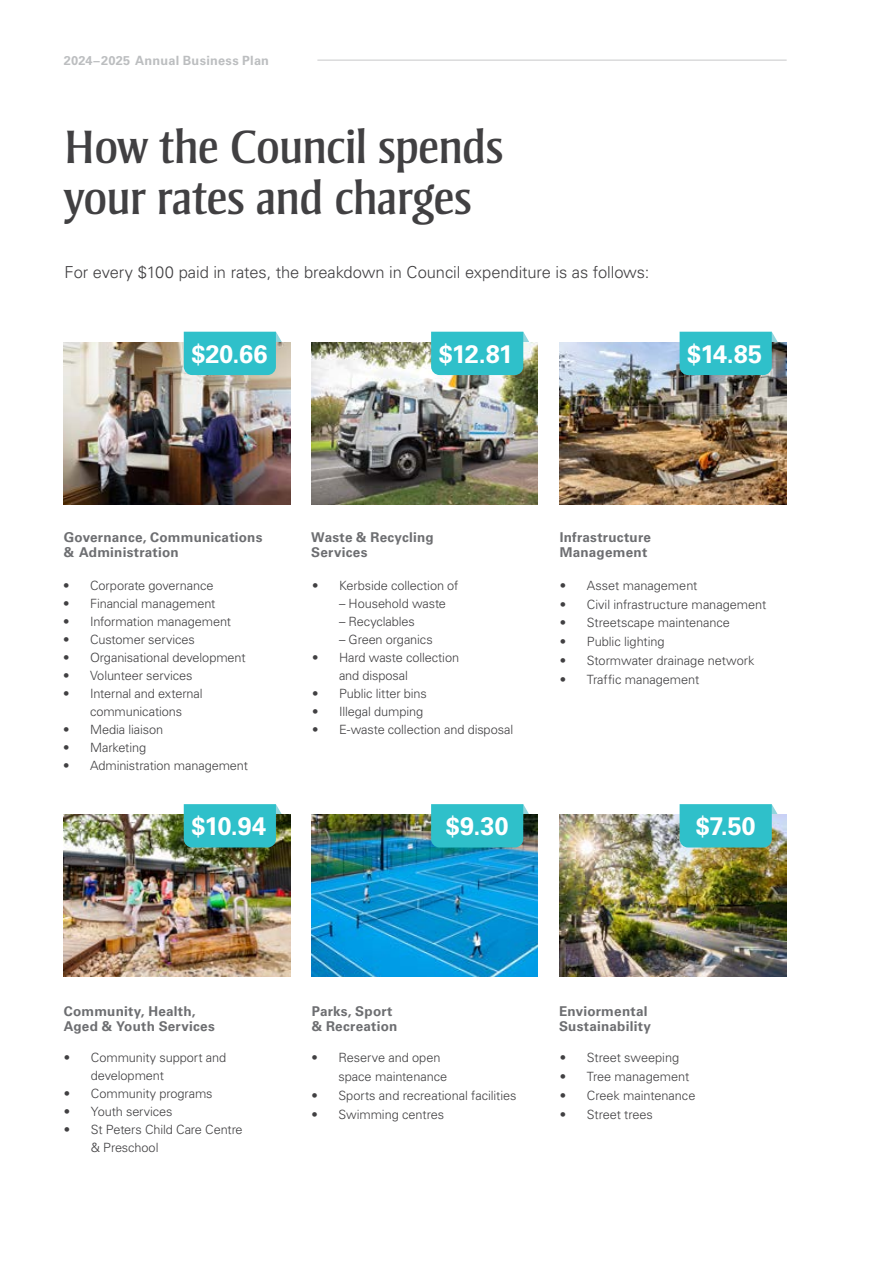
<style>
.page{position:relative;width:893px;height:1263px;background:#fff}
.page>*{position:absolute;margin:0;border:0;box-sizing:border-box;transform-origin:0 0}
.Heading{font:48px/51px "Strayhorn MT Pro";letter-spacing:-.02em;color:#414042}
.Body_Copy{font:700 25.35px "Univers LT Pro 65";letter-spacing:-.015em;color:#fff}
.Opening_Para{font:300 16.5px "Univers LT Pro 45";letter-spacing:-.005em;color:#414042}
.Second_Subheading{font:700 13.5px/15px "Univers LT Pro 65";letter-spacing:.015em;color:#6d6e71}
.t1{font:300 12.75px/18px "Univers LT Pro 45";letter-spacing:-.005em;color:#414042}
.t2{font:700 12.75px "Univers LT Pro 65";letter-spacing:.02em;color:#bcbec0}
</style>
<div class="page">
<hr style="left:317px;top:60px;width:470px;height:1px;background:#c7c8ca">
<img style="left:64px;top:342px;width:226px;height:162px">
<img style="left:64px;top:815px;width:226px;height:162px">
<img style="left:311px;top:342px;width:227px;height:162px">
<img style="left:311px;top:815px;width:227px;height:162px">
<img style="left:560px;top:342px;width:226px;height:162px">
<img style="left:560px;top:815px;width:226px;height:162px">
<svg style="left:680px;top:332px;width:98px;height:43px;background:#35bcc5"></svg>
<svg style="left:680px;top:804px;width:98px;height:43px;background:#39c0c8"></svg>
<svg style="left:431px;top:332px;width:98px;height:43px;background:#38c0c8"></svg>
<svg style="left:431px;top:804px;width:98px;height:43px;background:#32bac3"></svg>
<svg style="left:184px;top:332px;width:98px;height:43px;background:#39c0c9"></svg>
<svg style="left:184px;top:804px;width:98px;height:43px;background:#33bbc1"></svg>
<p class="t2" style="left:64px;top:52px;width:207px">2024–2025 Annual Business Plan</p>
<p class="Heading" style="left:64px;top:121px;width:441px">How the Council spends your rates and charges</p>
<p class="Opening_Para" style="left:64px;top:261px;width:586px">For every $100 paid in rates, the breakdown in Council expenditure is as follows:</p>
<p class="Body_Copy" style="left:191px;top:336px;width:78px">$20.66</p>
<p class="Body_Copy" style="left:439px;top:336px;width:76px">$12.81</p>
<p class="Body_Copy" style="left:687px;top:336px;width:76px">$14.85</p>
<p class="Second_Subheading" style="left:64px;top:529px;width:200px">Governance, Communications &amp; Administration</p>
<p class="Second_Subheading" style="left:311px;top:529px;width:124px">Waste &amp; Recycling<br>Services</p>
<p class="Second_Subheading" style="left:560px;top:529px;width:93px">Infrastructure<br>Management</p>
<p class="t1" style="left:63px;top:576px;width:152px">• Corporate governance</p>
<p class="t1" style="left:63px;top:594px;width:154px">• Financial management</p>
<p class="t1" style="left:63px;top:612px;width:170px">• Information management</p>
<p class="t1" style="left:63px;top:630px;width:133px">• Customer services</p>
<p class="t1" style="left:63px;top:648px;width:184px">• Organisational development</p>
<p class="t1" style="left:63px;top:666px;width:131px">• Volunteer services</p>
<p class="t1" style="left:63px;top:684px;width:141px;text-align:center">• Internal and external communications</p>
<p class="t1" style="left:63px;top:720px;width:102px">• Media liaison</p>
<p class="t1" style="left:63px;top:738px;width:85px">• Marketing</p>
<p class="t1" style="left:63px;top:756px;width:186px">• Administration management</p>
<p class="t1" style="left:312px;top:576px;width:148px">• Kerbside collection of</p>
<p class="t1" style="left:339px;top:594px;width:109px">– Household waste</p>
<p class="t1" style="left:339px;top:612px;width:77px">– Recyclables</p>
<p class="t1" style="left:339px;top:630px;width:95px">– Green organics</p>
<p class="t1" style="left:339px;top:648px;width:122px;text-indent:-27px">• Hard waste collection and disposal</p>
<p class="t1" style="left:312px;top:684px;width:116px">• Public litter bins</p>
<p class="t1" style="left:312px;top:702px;width:113px">• Illegal dumping</p>
<p class="t1" style="left:312px;top:720px;width:203px">• E-waste collection and disposal</p>
<p class="t1" style="left:560px;top:576px;width:139px">• Asset management</p>
<p class="t1" style="left:560px;top:595px;width:208px">• Civil infrastructure management</p>
<p class="t1" style="left:560px;top:613px;width:172px">• Streetscape maintenance</p>
<p class="t1" style="left:560px;top:632px;width:106px">• Public lighting</p>
<p class="t1" style="left:560px;top:651px;width:196px">• Stormwater drainage network</p>
<p class="t1" style="left:560px;top:670px;width:141px">• Traffic management</p>
<p class="Body_Copy" style="left:191px;top:808px;width:76px">$10.94</p>
<p class="Body_Copy" style="left:446px;top:808px;width:64px">$9.30</p>
<p class="Body_Copy" style="left:696px;top:808px;width:61px">$7.50</p>
<p class="Second_Subheading" style="left:64px;top:1003px;width:153px">Community, Health,<br>Aged &amp; Youth Services</p>
<p class="Second_Subheading" style="left:312px;top:1003px;width:87px">Parks, Sport &amp; Recreation</p>
<p class="Second_Subheading" style="left:559px;top:1003px;width:93px">Enviormental<br>Sustainability</p>
<p class="t1" style="left:91px;top:1048px;width:137px;text-indent:-27px">• Community support and development</p>
<p class="t1" style="left:64px;top:1084px;width:150px">• Community programs</p>
<p class="t1" style="left:64px;top:1102px;width:110px">• Youth services</p>
<p class="t1" style="left:91px;top:1120px;width:153px;text-indent:-27px">• St Peters Child Care Centre &amp; Preschool</p>
<p class="t1" style="left:560px;top:1048px;width:121px">• Street sweeping</p>
<p class="t1" style="left:560px;top:1067px;width:131px">• Tree management</p>
<p class="t1" style="left:560px;top:1086px;width:137px">• Creek maintenance</p>
<p class="t1" style="left:560px;top:1105px;width:95px">• Street trees</p>
<p class="t1" style="left:338px;top:1048px;width:110px;line-height:18.8px;text-indent:-27px">• Reserve and open space maintenance</p>
<p class="t1" style="left:311px;top:1086px;width:207px">• Sports and recreational facilities</p>
<p class="t1" style="left:311px;top:1105px;width:134px">• Swimming centres</p>
</div>
